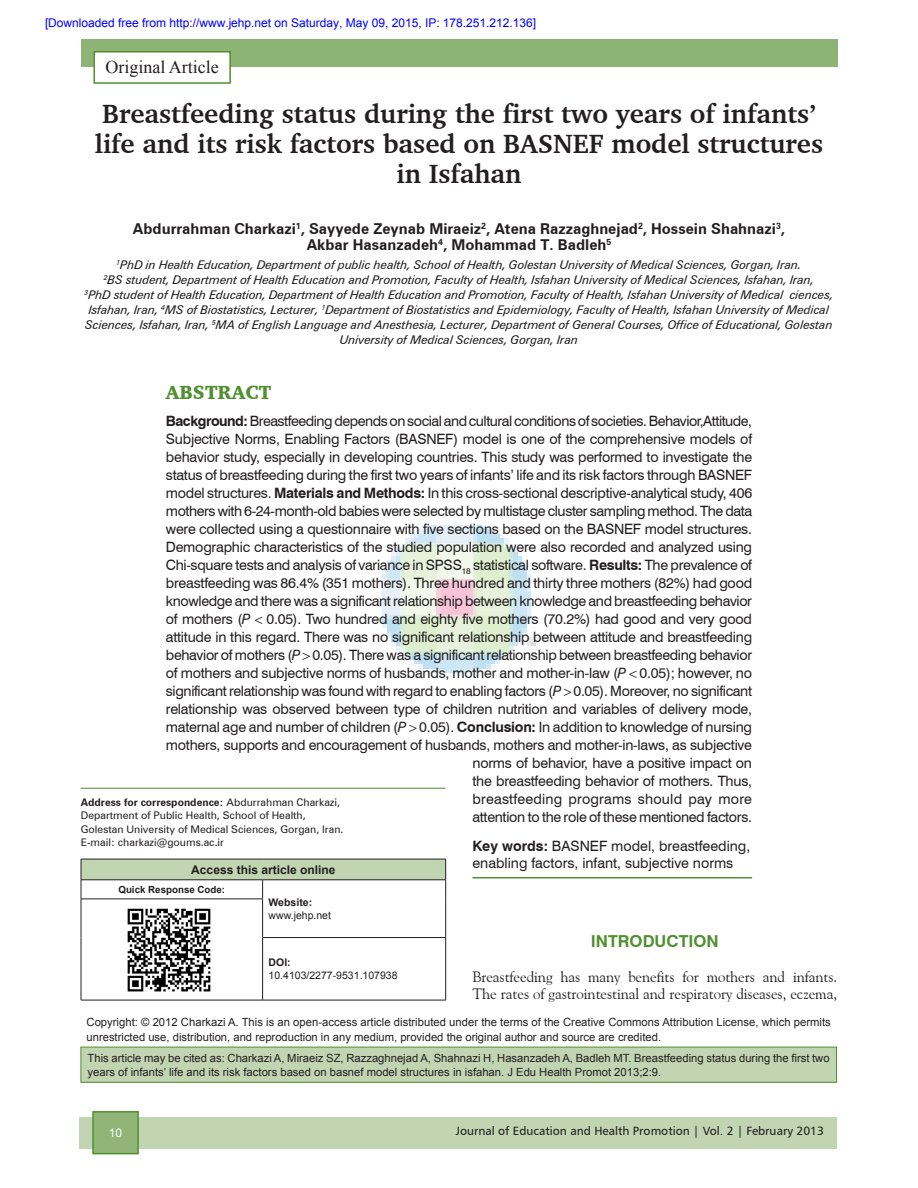
<style>
.page{position:relative;width:918px;height:1188px;background:#fff}
.page>*{position:absolute;margin:0;border:0;box-sizing:border-box;transform-origin:0 0}
.AT{font:700 27px/30px "Charter BT";color:#231f20;text-align:center}
.ABSH{font:900 19.5px "Charter BT";color:#509030}
.AH{font:18px "Times New Roman";color:#231f20}
.t1{font:700 16.5px "Swiss 721 BT";color:#509030}
.AU{font:700 15px/16.5px "Zurich BT";color:#231f20;text-align:center}
.TX{font:15px/17.2px "Goudy Old Style BT";letter-spacing:-.005em;color:#231f20}
.ABS{font:14.25px/18px "Swiss 721 BT";letter-spacing:-.015em;color:#231f20;text-align:right}
.KWD{font:14.25px/17.1px "Swiss 721 BT";color:#231f20}
.AFF{font:italic 12px/15px "Zurich BT";letter-spacing:-.015em;color:#231f20;text-align:center}
.t2{font:12px "Arial";color:#00f}
.VRF{font:12px "Humanist 777 BT Roman B";color:#231f20}
.ATAO{font:700 12px "Arial";color:#231f20}
.FOLIO{font:12px "Arial";color:#fff}
.C{font:11.25px/14.2px "Arial";color:#231f20}
.HTC{font:11.25px/13.5px "Arial";color:#231f20}
.ADD{font:10.5px/13.5px "Zurich BT";color:#231f20}
.WEB{font:10.5px/12.6px "Arial";color:#231f20}
.QRC{font:700 9.75px "Arial";color:#231f20}
.s1{font-weight:700}
.s2{font-style:italic}
</style>
<div class="page">
<img style="left:382px;top:525px;width:158px;height:148px">
<div style="left:81px;top:39px;width:756px;height:28px;background:#8eb475"></div>
<div style="left:80px;top:1117px;width:757px;height:31px;background:#c2d5b2"></div>
<div style="left:92px;top:1111px;width:47px;height:43px;background:#90b577;border:2px solid #509030"></div>
<hr style="left:473px;top:877px;width:279px;height:1px;background:#509030">
<div style="left:94px;top:52px;width:136px;height:31px;background:#fff"></div>
<div style="left:93px;top:51px;width:138px;height:33px;border:2px solid #509030"></div>
<hr style="left:81px;top:788px;width:365px;height:1px;background:#509030">
<div style="left:81px;top:859px;width:365px;height:21px;background:#c2d5b2"></div>
<hr style="left:81px;top:1000px;width:182px;height:1px;background:#231f20">
<hr style="left:81px;top:859px;width:182px;height:1px;background:#231f20">
<hr style="left:263px;top:859px;width:183px;height:1px;background:#231f20">
<hr style="left:81px;top:880px;width:182px;height:1px;background:#231f20">
<svg style="left:81px;top:859px;width:1px;height:40px"></svg>
<hr style="left:263px;top:880px;width:183px;height:1px;background:#231f20">
<svg style="left:445px;top:859px;width:1px;height:40px"></svg>
<hr style="left:445px;top:899px;width:1px;height:38px;background:#231f20">
<hr style="left:81px;top:899px;width:182px;height:1px;background:#231f20">
<hr style="left:81px;top:899px;width:1px;height:39px;background:#231f20">
<hr style="left:81px;top:938px;width:1px;height:62px;background:#231f20">
<hr style="left:445px;top:938px;width:1px;height:62px;background:#231f20">
<hr style="left:263px;top:1000px;width:183px;height:1px;background:#231f20">
<svg style="left:262px;top:880px;width:1px;height:19px"></svg>
<hr style="left:262px;top:899px;width:1px;height:38px;background:#231f20">
<hr style="left:262px;top:938px;width:1px;height:62px;background:#231f20">
<hr style="left:262px;top:937px;width:184px;height:1px;background:#231f20">
<img style="left:127px;top:908px;width:84px;height:84px">
<div style="left:81px;top:1047px;width:755px;height:35px;background:#c2d5b2"></div>
<div style="left:81px;top:1047px;width:756px;height:36px;border:1px solid #509030"></div>
<p class="t2" style="left:45px;top:16px;width:493px">[Downloaded free from http://www.jehp.net on Saturday, May 09, 2015, IP: 178.251.212.136]</p>
<p class="AH" style="left:105px;top:55px;width:115px">Original Article</p>
<p class="AT" style="left:95px;top:98px;width:730px">Breastfeeding status during the first two years of infants’ life and its risk factors based on BASNEF model structures in Isfahan</p>
<p class="AU" style="left:133px;top:220px;width:654px">Abdurrahman Charkazi<sup>1</sup>, Sayyede Zeynab Miraeiz<sup>2</sup>, Atena Razzaghnejad<sup>2</sup>, Hossein Shahnazi<sup>3</sup>,<br>Akbar Hasanzadeh<sup>4</sup>, Mohammad T. Badleh<sup>5</sup></p>
<p class="AFF" style="left:85px;top:257px;width:750px"><sup>1</sup>PhD in Health Education, Department of public health, School of Health, Golestan University of Medical Sciences, Gorgan, Iran.<br><sup>2</sup>BS student, Department of Health Education and Promotion, Faculty of Health, Isfahan University of Medical Sciences, Isfahan, Iran,<br><sup>3</sup>PhD student of Health Education, Department of Health Education and Promotion, Faculty of Health, Isfahan University of Medical ciences, Isfahan, Iran, <sup>4</sup>MS of Biostatistics, Lecturer, <sup>1</sup>Department of Biostatistics and Epidemiology, Faculty of Health, Isfahan University of Medical Sciences, Isfahan, Iran, <sup>5</sup>MA of English Language and Anesthesia, Lecturer, Department of General Courses, Office of Educational, Golestan University of Medical Sciences, Gorgan, Iran</p>
<p class="ABSH" style="left:166px;top:380px;width:107px">ABSTRACT</p>
<p class="ABS" style="left:166px;top:411px;width:588px"><span class="s1">Background:</span> Breastfeeding depends on social and cultural conditions of societies. Behavior,Attitude, Subjective Norms, Enabling Factors (BASNEF) model is one of the comprehensive models of behavior study, especially in developing countries. This study was performed to investigate the status of breastfeeding during the first two years of infants’ life and its risk factors through BASNEF model structures. <span class="s1">Materials and Methods:</span> In this cross‑sectional descriptive‑analytical study, 406 mothers with 6-24‑month‑old babies were selected by multistage cluster sampling method. The data were collected using a questionnaire with five sections based on the BASNEF model structures.<br>Demographic characteristics of the studied population were also recorded and analyzed using Chi‑square tests and analysis of variance in SPSS<sub>18</sub> statistical software. <span class="s1">Results:</span> The prevalence of breastfeeding was 86.4% (351 mothers). Three hundred and thirty three mothers (82%) had good knowledge and there was a significant relationship between knowledge and breastfeeding behavior of mothers (<span class="s2">P</span> 0.05). Two hundred and eighty five mothers (70.2%) had good and very good attitude in this regard. There was no significant relationship between attitude and breastfeeding behavior of mothers (<span class="s2">P</span> 0.05). There was a significant relationship between breastfeeding behavior of mothers and subjective norms of husbands, mother and mother‑in‑law (<span class="s2">P</span> 0.05); however, no significant relationship was found with regard to enabling factors (<span class="s2">P</span> 0.05). Moreover, no significant relationship was observed between type of children nutrition and variables of delivery mode, maternal age and number of children (<span class="s2">P</span> 0.05). <span class="s1">Conclusion:</span> In addition to knowledge of nursing mothers, supports and encouragement of husbands, mothers and mother‑in‑laws, as subjective norms of behavior, have a positive impact on<br>the breastfeeding behavior of mothers. Thus,<br>breastfeeding programs should pay more<br>attention to the role of these mentioned factors.</p>
<p class="KWD" style="left:473px;top:838px;width:279px"><span class="s1">Key words:</span> BASNEF model, breastfeeding, enabling factors, infant, subjective norms</p>
<p class="ADD" style="left:81px;top:795px;width:264px"><span class="s1">Address for correspondence:</span> Abdurrahman Charkazi, Department of Public Health, School of Health, Golestan University of Medical Sciences, Gorgan, Iran.<br>E‑mail: charkazi@goums.ac.ir</p>
<p class="ATAO" style="left:191px;top:862px;width:146px">Access this article online</p>
<p class="QRC" style="left:118px;top:883px;width:108px">Quick Response Code:</p>
<p class="WEB" style="left:269px;top:896px;width:64px"><span class="s1">Website: </span>www.jehp.net</p>
<p class="WEB" style="left:269px;top:956px;width:131px"><span class="s1">DOI:<br></span>10.4103/2277-9531.107938</p>
<p class="C" style="left:87px;top:1016px;width:746px">Copyright: © 2012 Charkazi A. This is an open‑access article distributed under the terms of the Creative Commons Attribution License, which permits unrestricted use, distribution, and reproduction in any medium, provided the original author and source are credited.</p>
<p class="HTC" style="left:88px;top:1051px;width:744px">This article may be cited as: Charkazi A, Miraeiz SZ, Razzaghnejad A, Shahnazi H, Hasanzadeh A, Badleh MT. Breastfeeding status during the first two years of infants’ life and its risk factors based on basnef model structures in isfahan. J Edu Health Promot 2013;2:9.</p>
<h1 class="t1" style="left:591px;top:931px;width:130px">INTRODUCTION</h1>
<p class="TX" style="left:473px;top:967px;width:366px">Breastfeeding has many benefits for mothers and infants.<br>The rates of gastrointestinal and respiratory diseases, eczema,</p>
<p class="FOLIO" style="left:109px;top:1125px;width:15px">10</p>
<p class="VRF" style="left:456px;top:1123px;width:370px">Journal of Education and Health Promotion | Vol. 2 | February 2013</p>
</div>
